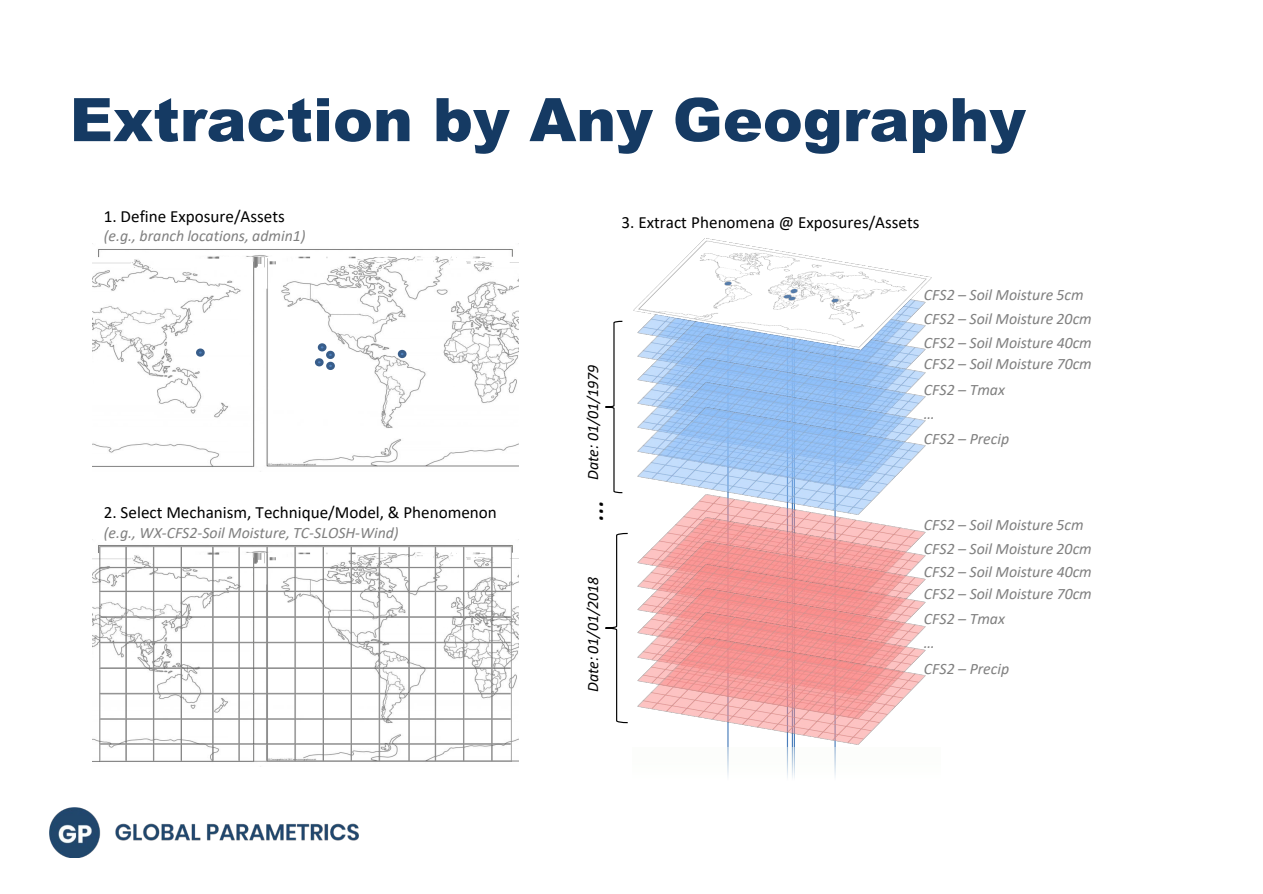
<style>
.page{position:relative;width:1263px;height:894px;background:#fff}
.page>*{position:absolute;margin:0;border:0;box-sizing:border-box;transform-origin:0 0}
.t1{font:900 60px "Arial";color:#153a63}
.t2{font:italic 31.65px "Calibri";color:#000}
.t3{font:17.1px "Calibri";color:#000}
.t4{font:italic 15.9px "Calibri";color:#7f7f7f}
.t5{font:italic 15.9px "Calibri";color:#000}
</style>
<div class="page">
<img style="left:93px;top:249px;width:426px;height:218px">
<div style="left:318px;top:343px;width:9px;height:8px;border:3px solid #385d8a;border-radius:50%"></div>
<div style="left:326px;top:350px;width:9px;height:9px;border:3px solid #385d8a;border-radius:50%"></div>
<div style="left:315px;top:358px;width:9px;height:8px;border:3px solid #385d8a;border-radius:50%"></div>
<svg style="left:316px;top:344px;width:17px;height:24px"></svg>
<div style="left:326px;top:361px;width:9px;height:9px;border:3px solid #385d8a;border-radius:50%"></div>
<div style="left:398px;top:350px;width:9px;height:8px;border:3px solid #385d8a;border-radius:50%"></div>
<div style="left:196px;top:348px;width:9px;height:8px;border:3px solid #385d8a;border-radius:50%"></div>
<img style="left:93px;top:539px;width:426px;height:223px">
<img style="left:99px;top:546px;width:412px;height:215px">
<hr style="left:727px;top:283px;width:2px;height:501px;background:#4a7ebb">
<hr style="left:787px;top:295px;width:1px;height:489px;background:#4a7ebb">
<hr style="left:794px;top:291px;width:1px;height:493px;background:#4a7ebb">
<hr style="left:792px;top:298px;width:1px;height:486px;background:#4a7ebb">
<hr style="left:834px;top:301px;width:2px;height:483px;background:#4a7ebb">
<svg style="left:605px;top:320px;width:18px;height:173px"></svg>
<svg style="left:605px;top:532px;width:23px;height:191px"></svg>
<img style="left:682px;top:514px;width:177px;height:4px">
<img style="left:659px;top:518px;width:267px;height:23px">
<img style="left:638px;top:541px;width:288px;height:23px">
<img style="left:638px;top:564px;width:288px;height:24px">
<img style="left:638px;top:588px;width:288px;height:24px">
<img style="left:638px;top:612px;width:288px;height:25px">
<img style="left:638px;top:637px;width:288px;height:106px">
<img style="left:638px;top:349px;width:288px;height:10px">
<img style="left:638px;top:359px;width:288px;height:23px">
<img style="left:638px;top:382px;width:288px;height:25px">
<img style="left:638px;top:407px;width:288px;height:107px">
<img style="left:634px;top:238px;width:298px;height:111px">
<svg style="left:831px;top:298px;width:9px;height:5px"></svg>
<svg style="left:723px;top:281px;width:9px;height:4px"></svg>
<svg style="left:783px;top:288px;width:16px;height:13px"></svg>
<div style="left:632px;top:747px;width:309px;height:44px;background:#fdfefc"></div>
<img style="left:49px;top:807px;width:310px;height:49px">
<h1 class="t1" style="left:70px;top:76px;width:958px">Extraction by Any Geography</h1>
<p class="t3" style="left:104px;top:204px;width:183px">1. Define Exposure/Assets</p>
<p class="t4" style="left:104px;top:224px;width:203px">(e.g., branch locations, admin1)</p>
<p class="t3" style="left:104px;top:500px;width:395px">2. Select Mechanism, Technique/Model, &amp; Phenomenon</p>
<p class="t4" style="left:104px;top:521px;width:296px">(e.g., WX-CFS2-Soil Moisture, TC-SLOSH-Wind)</p>
<p class="t3" style="left:622px;top:210px;width:299px">3. Extract Phenomena @ Exposures/Assets</p>
<p class="t5" style="left:582px;top:479px;width:116px;rotate:-90deg">Date: 01/01/1979</p>
<p class="t2" style="left:571px;top:521px;width:23px;rotate:-90deg">…</p>
<p class="t5" style="left:582px;top:692px;width:116px;rotate:-90deg">Date: 01/01/2018</p>
<p class="t4" style="left:924px;top:284px;width:161px">CFS2 – Soil Moisture 5cm</p>
<p class="t4" style="left:924px;top:308px;width:169px">CFS2 – Soil Moisture 20cm</p>
<p class="t4" style="left:924px;top:331px;width:169px">CFS2 – Soil Moisture 40cm</p>
<p class="t4" style="left:924px;top:353px;width:169px">CFS2 – Soil Moisture 70cm</p>
<p class="t4" style="left:924px;top:378px;width:83px">CFS2 – Tmax</p>
<p class="t4" style="left:924px;top:428px;width:87px">CFS2 – Precip</p>
<p class="t4" style="left:924px;top:402px;width:12px">…</p>
<p class="t4" style="left:924px;top:513px;width:161px">CFS2 – Soil Moisture 5cm</p>
<p class="t4" style="left:924px;top:537px;width:169px">CFS2 – Soil Moisture 20cm</p>
<p class="t4" style="left:924px;top:560px;width:169px">CFS2 – Soil Moisture 40cm</p>
<p class="t4" style="left:924px;top:582px;width:169px">CFS2 – Soil Moisture 70cm</p>
<p class="t4" style="left:924px;top:608px;width:83px">CFS2 – Tmax</p>
<p class="t4" style="left:924px;top:657px;width:87px">CFS2 – Precip</p>
<p class="t4" style="left:924px;top:631px;width:12px">…</p>
</div>
